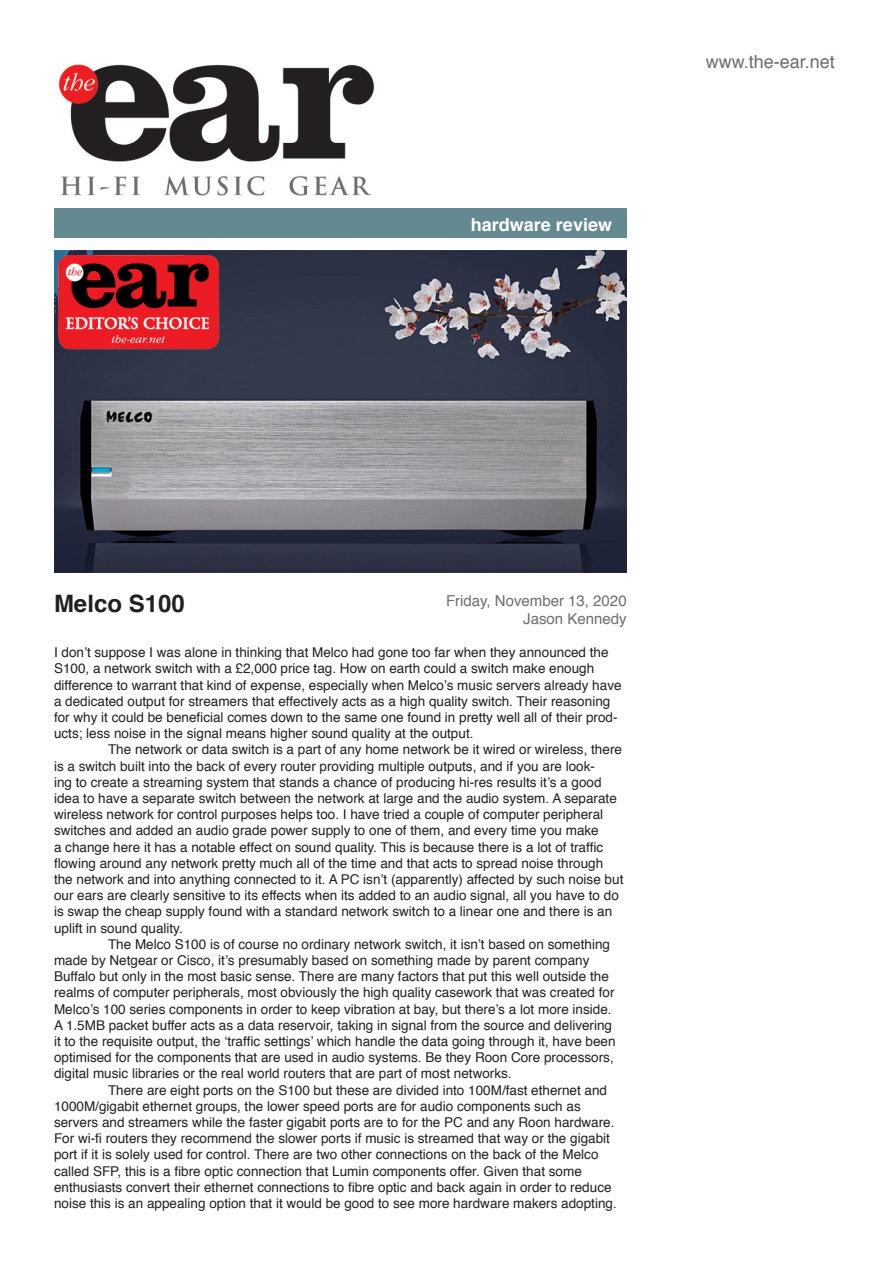
<style>
.page{position:relative;width:893px;height:1263px;background:#fff}
.page>*{position:absolute;margin:0;border:0;box-sizing:border-box;transform-origin:0 0}
.t1{font:700 24px "Helvetica";color:#231f20}
.t2{font:18px "Helvetica";color:#6c6d70}
.t3{font:700 18px "Helvetica";color:#fff}
.t4{font:15px "Helvetica";color:#6c6d70}
.t5{font:13.5px/16.2px "Helvetica";color:#231f20}
</style>
<div class="page">
<img style="left:58px;top:64px;width:317px;height:132px">
<div style="left:54px;top:208px;width:573px;height:30px;background:#648991"></div>
<img style="left:54px;top:251px;width:573px;height:321px">
<p class="t3" style="left:471px;top:210px;width:143px">hardware review</p>
<p class="t2" style="left:706px;top:47px;width:131px">www.the-ear.net</p>
<p class="t1" style="left:54px;top:584px;width:132px">Melco S100</p>
<p class="t4" style="left:446px;top:589px;width:182px">Friday, November 13, 2020</p>
<p class="t4" style="left:523px;top:607px;width:105px">Jason Kennedy</p>
<p class="t5" style="left:54px;top:645px;width:569px">I don’t suppose I was alone in thinking that Melco had gone too far when they announced the S100, a network switch with a £2,000 price tag. How on earth could a switch make enough difference to warrant that kind of expense, especially when Melco’s music servers already have a dedicated output for streamers that effectively acts as a high quality switch. Their reasoning for why it could be beneficial comes down to the same one found in pretty well all of their prod&shy;ucts; less noise in the signal means higher sound quality at the output.</p>
<p class="t5" style="left:54px;top:742px;width:571px;text-indent:54px">The network or data switch is a part of any home network be it wired or wireless, there is a switch built into the back of every router providing multiple outputs, and if you are look-<br>ing to create a streaming system that stands a chance of producing hi-res results it’s a good idea to have a separate switch between the network at large and the audio system. A separate wireless network for control purposes helps too. I have tried a couple of computer peripheral switches and added an audio grade power supply to one of them, and every time you make<br>a change here it has a notable effect on sound quality. This is because there is a lot of traffic flowing around any network pretty much all of the time and that acts to spread noise through the network and into anything connected to it. A PC isn’t (apparently) affected by such noise but our ears are clearly sensitive to its effects when its added to an audio signal, all you have to do is swap the cheap supply found with a standard network switch to a linear one and there is an uplift in sound quality.</p>
<p class="t5" style="left:54px;top:936px;width:563px;text-indent:54px">The Melco S100 is of course no ordinary network switch, it isn’t based on something made by Netgear or Cisco, it’s presumably based on something made by parent company Buffalo but only in the most basic sense. There are many factors that put this well outside the realms of computer peripherals, most obviously the high quality casework that was created for Melco’s 100 series components in order to keep vibration at bay, but there’s a lot more inside.<br>A 1.5MB packet buffer acts as a data reservoir, taking in signal from the source and delivering it to the requisite output, the ‘traffic settings’ which handle the data going through it, have been optimised for the components that are used in audio systems. Be they Roon Core processors, digital music libraries or the real world routers that are part of most networks.</p>
<p class="t5" style="left:54px;top:1082px;width:564px;text-indent:54px">There are eight ports on the S100 but these are divided into 100M/fast ethernet and 1000M/gigabit ethernet groups, the lower speed ports are for audio components such as servers and streamers while the faster gigabit ports are to for the PC and any Roon hardware.<br>For wi-fi routers they recommend the slower ports if music is streamed that way or the gigabit port if it is solely used for control. There are two other connections on the back of the Melco called SFP, this is a fibre optic connection that Lumin components offer. Given that some enthusiasts convert their ethernet connections to fibre optic and back again in order to reduce noise this is an appealing option that it would be good to see more hardware makers adopting.</p>
</div>
